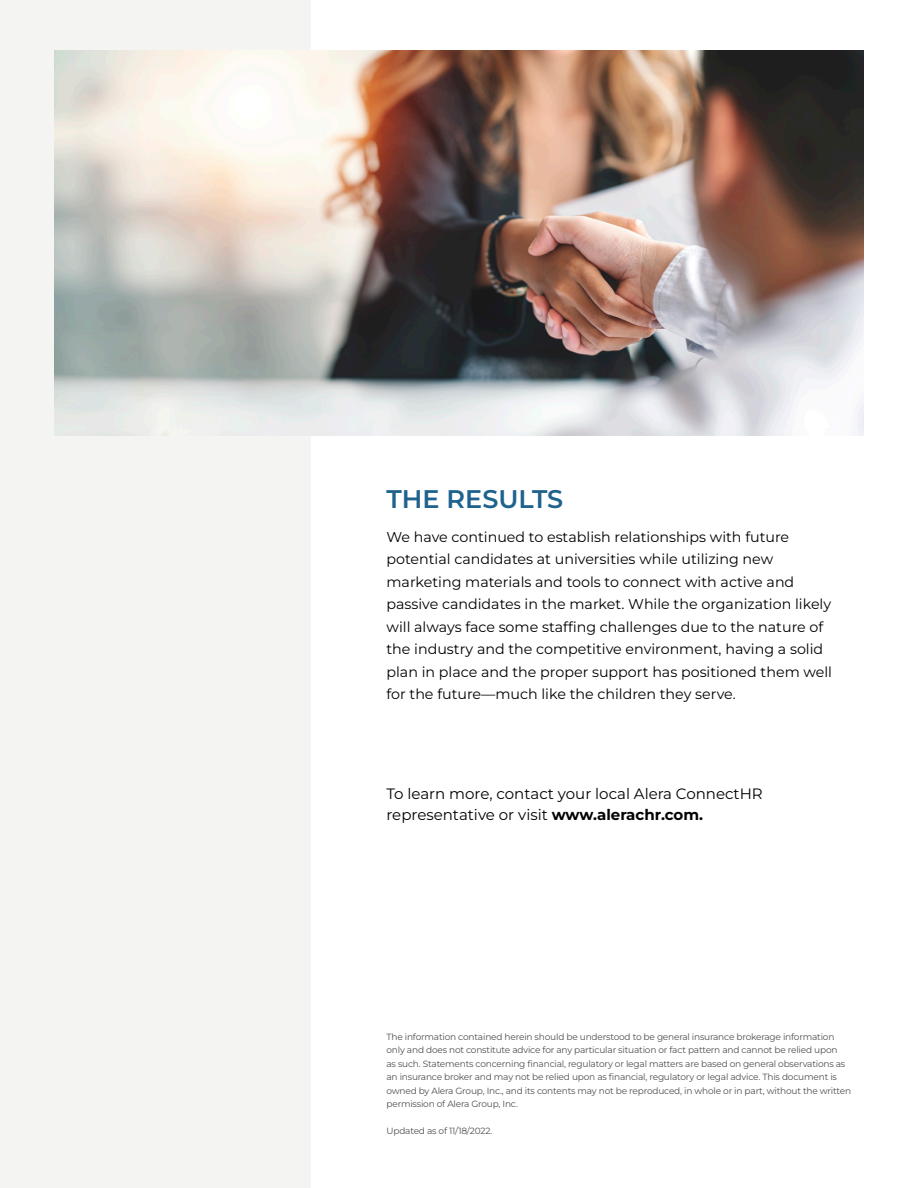
<style>
.page{position:relative;width:918px;height:1188px;background:#fff}
.page>*{position:absolute;margin:0;border:0;box-sizing:border-box;transform-origin:0 0}
.Header_One_-_All_Caps{font:600 25.5px "Montserrat";color:#1e628d}
.Small_Body_Copy{font:15px/21px "Montserrat";color:#010203}
.Small_Body_Copy-2{font:14.25px/22.5px "Montserrat";color:#010203}
.Disclaimer___Updated_Date{font:9px/13.5px "Montserrat";letter-spacing:-.02em;color:#4d4f51}
.s1{font-weight:700}
</style>
<div class="page">
<div style="left:0;top:0;width:310px;height:1188px;background:#f4f4f2"></div>
<img style="left:54px;top:51px;width:810px;height:385px">
<p class="Header_One_-_All_Caps" style="left:386px;top:482px;width:178px">THE RESULTS</p>
<p class="Small_Body_Copy-2" style="left:386px;top:525px;width:447px">We have continued to establish relationships with future potential candidates at universities while utilizing new marketing materials and tools to connect with active and passive candidates in the market. While the organization likely will always face some staffing challenges due to the nature of the industry and the competitive environment, having a solid plan in place and the proper support has positioned them well for the future—much like the children they serve.</p>
<p class="Small_Body_Copy" style="left:386px;top:782px;width:378px">To learn more, contact your local Alera ConnectHR representative or visit <span class="s1">www.alerachr.com.</span></p>
<p class="Disclaimer___Updated_Date" style="left:386px;top:1029px;width:466px">The information contained herein should be understood to be general insurance brokerage information only and does not constitute advice for any particular situation or fact pattern and cannot be relied upon<br>as such. Statements concerning financial, regulatory or legal matters are based on general observations as an insurance broker and may not be relied upon as financial, regulatory or legal advice. This document is owned by Alera Group, Inc., and its contents may not be reproduced, in whole or in part, without the written permission of Alera Group, Inc.</p>
<p class="Disclaimer___Updated_Date" style="left:386px;top:1124px;width:107px">Updated as of 11/18/2022.</p>
</div>
